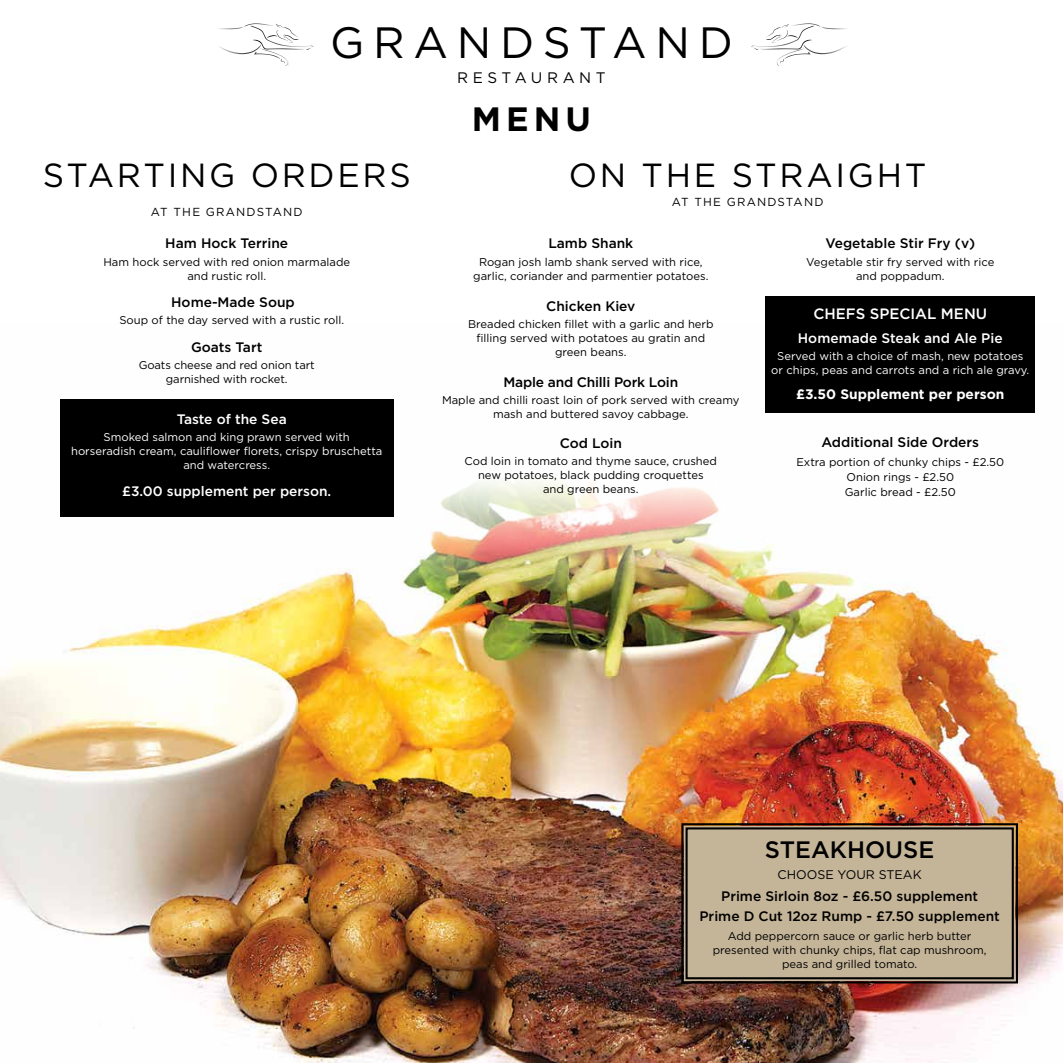
<style>
.page{position:relative;width:1063px;height:1063px;background:#fff}
.page>*{position:absolute;margin:0;border:0;box-sizing:border-box;transform-origin:0 0}
.t1{font:43.75px "Gotham";letter-spacing:.2em;color:#000}
.t2{font:700 33.75px "Gotham";color:#000}
.t3{font:33.38px "Gotham";letter-spacing:.08em;color:#000}
.t4{font:500 23.75px "Gotham";color:#000}
.t5{font:15.25px "Gotham";letter-spacing:.3em;color:#000}
.t6{font:500 15px "Gotham";color:#fff}
.t7{font:500 13.75px/20.9px "Gotham";color:#000;text-align:center}
.t8{font:500 13.75px "Gotham";color:#fff}
.t9{font:700 13.75px "Gotham";color:#fff}
.t10{font:12.5px "Gotham";color:#000}
.t11{font:11.62px "Gotham";letter-spacing:.1em;color:#000}
.t12{font:11.25px/13.8px "Gotham";color:#000;text-align:center}
.t13{font:11.25px/13.8px "Gotham";color:#fff;text-align:center}
</style>
<div class="page">
<img style="left:0;top:480px;width:1063px;height:583px">
<div style="left:765px;top:296px;width:270px;height:117px;background:#000"></div>
<svg style="left:218px;top:23px;width:95px;height:43px"></svg>
<svg style="left:751px;top:23px;width:96px;height:43px"></svg>
<svg style="left:680px;top:822px;width:339px;height:163px;background:#baa98e"></svg>
<div style="left:686px;top:827px;width:328px;height:152px;border:2px solid #000"></div>
<div style="left:60px;top:399px;width:334px;height:117px;background:#000"></div>
<h1 class="t1" style="left:330px;top:18px;width:404px">GRANDSTAND</h1>
<h3 class="t5" style="left:457px;top:69px;width:150px">RESTAURANT</h3>
<h3 class="t3" style="left:43px;top:157px;width:369px">STARTING ORDERS</h3>
<p class="t11" style="left:151px;top:206px;width:153px">AT THE GRANDSTAND</p>
<p class="t7" style="left:165px;top:233px;width:124px">Ham Hock Terrine</p>
<p class="t12" style="left:103px;top:255px;width:248px">Ham hock served with red onion marmalade and rustic roll.</p>
<p class="t7" style="left:171px;top:291px;width:125px">Home-Made Soup</p>
<p class="t12" style="left:119px;top:313px;width:226px">Soup of the day served with a rustic roll.</p>
<p class="t7" style="left:191px;top:336px;width:73px">Goats Tart</p>
<p class="t12" style="left:139px;top:358px;width:177px">Goats cheese and red onion tart garnished with rocket.</p>
<p class="t8" style="left:177px;top:411px;width:112px">Taste of the Sea</p>
<p class="t13" style="left:71px;top:430px;width:313px">Smoked salmon and king prawn served with horseradish cream, cauliflower florets, crispy bruschetta and watercress.</p>
<p class="t8" style="left:122px;top:484px;width:211px">£3.00 supplement per person.</p>
<h2 class="t2" style="left:472px;top:99px;width:121px">MENU</h2>
<h3 class="t3" style="left:569px;top:157px;width:359px">ON THE STRAIGHT</h3>
<p class="t11" style="left:672px;top:196px;width:153px">AT THE GRANDSTAND</p>
<p class="t7" style="left:825px;top:233px;width:151px">Vegetable Stir Fry (v)</p>
<p class="t12" style="left:806px;top:255px;width:190px">Vegetable stir fry served with rice and poppadum.</p>
<h3 class="t6" style="left:813px;top:305px;width:175px">CHEFS SPECIAL MENU</h3>
<p class="t8" style="left:798px;top:330px;width:206px">Homemade Steak and Ale Pie</p>
<p class="t13" style="left:771px;top:349px;width:260px">Served with a choice of mash, new potatoes or chips, peas and carrots and a rich ale gravy.</p>
<p class="t9" style="left:796px;top:386px;width:210px">£3.50 Supplement per person</p>
<p class="t7" style="left:548px;top:233px;width:86px">Lamb Shank</p>
<p class="t12" style="left:473px;top:255px;width:237px">Rogan josh lamb shank served with rice, garlic, coriander and parmentier potatoes.</p>
<p class="t7" style="left:546px;top:295px;width:91px">Chicken Kiev</p>
<p class="t12" style="left:468px;top:317px;width:247px">Breaded chicken fillet with a garlic and herb filling served with potatoes au gratin and green beans.</p>
<p class="t7" style="left:503px;top:371px;width:176px">Maple and Chilli Pork Loin</p>
<p class="t12" style="left:442px;top:393px;width:299px">Maple and chilli roast loin of pork served with creamy mash and buttered savoy cabbage.</p>
<p class="t7" style="left:560px;top:432px;width:64px">Cod Loin</p>
<p class="t12" style="left:465px;top:454px;width:254px">Cod loin in tomato and thyme sauce, crushed new potatoes, black pudding croquettes<br>and green beans.</p>
<p class="t7" style="left:821px;top:432px;width:159px">Additional Side Orders</p>
<p class="t12" style="left:796px;top:454px;width:209px;line-height:15px">Extra portion of chunky chips - £2.50<br>Onion rings - £2.50<br>Garlic bread - £2.50</p>
<h3 class="t4" style="left:765px;top:836px;width:171px">STEAKHOUSE</h3>
<p class="t10" style="left:778px;top:868px;width:146px">CHOOSE YOUR STEAK</p>
<p class="t7" style="left:699px;top:885px;width:302px">Prime Sirloin 8oz - £6.50 supplement<br>Prime D Cut 12oz Rump - £7.50 supplement</p>
<p class="t12" style="left:713px;top:929px;width:275px">Add peppercorn sauce or garlic herb butter presented with chunky chips, flat cap mushroom, peas and grilled tomato.</p>
</div>
